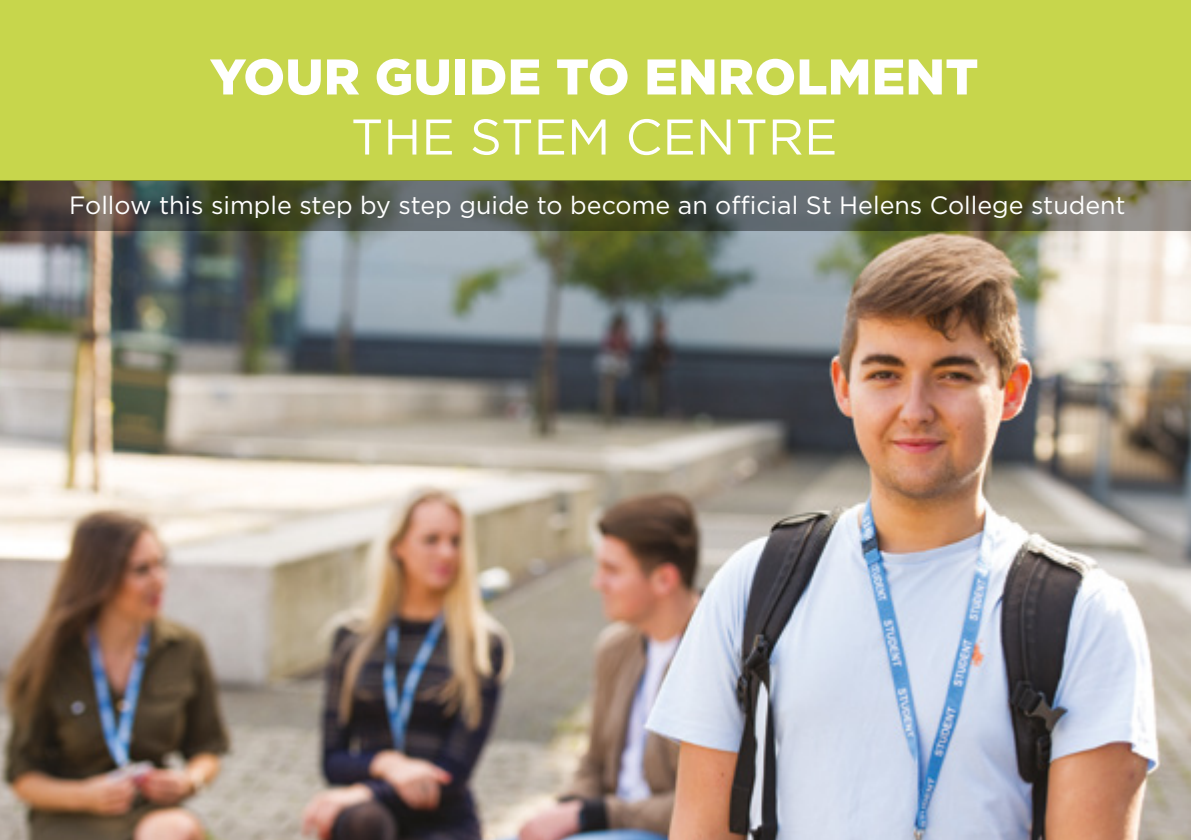
<style>
.page{position:relative;width:1191px;height:840px;background:#fff}
.page>*{position:absolute;margin:0;border:0;box-sizing:border-box;transform-origin:0 0}
.t1{font:900 50px "Gotham";letter-spacing:.01em;color:#fff}
.t2{font:50px "Gotham";color:#fff}
.t3{font:25px "Gotham";color:#fff}
</style>
<div class="page">
<img style="left:0;top:231px;width:1191px;height:608px">
<div style="left:0;top:0;width:1191px;height:180px;background:#c7d64c"></div>
<svg style="left:0;top:180px;width:1191px;height:51px;background:#535744"></svg>
<h1 class="t1" style="left:210px;top:42px;width:770px">YOUR GUIDE TO ENROLMENT</h1>
<h1 class="t2" style="left:351px;top:105px;width:488px">THE STEM CENTRE</h1>
<p class="t3" style="left:69px;top:189px;width:1058px">Follow this simple step by step guide to become an official St Helens College student</p>
</div>
